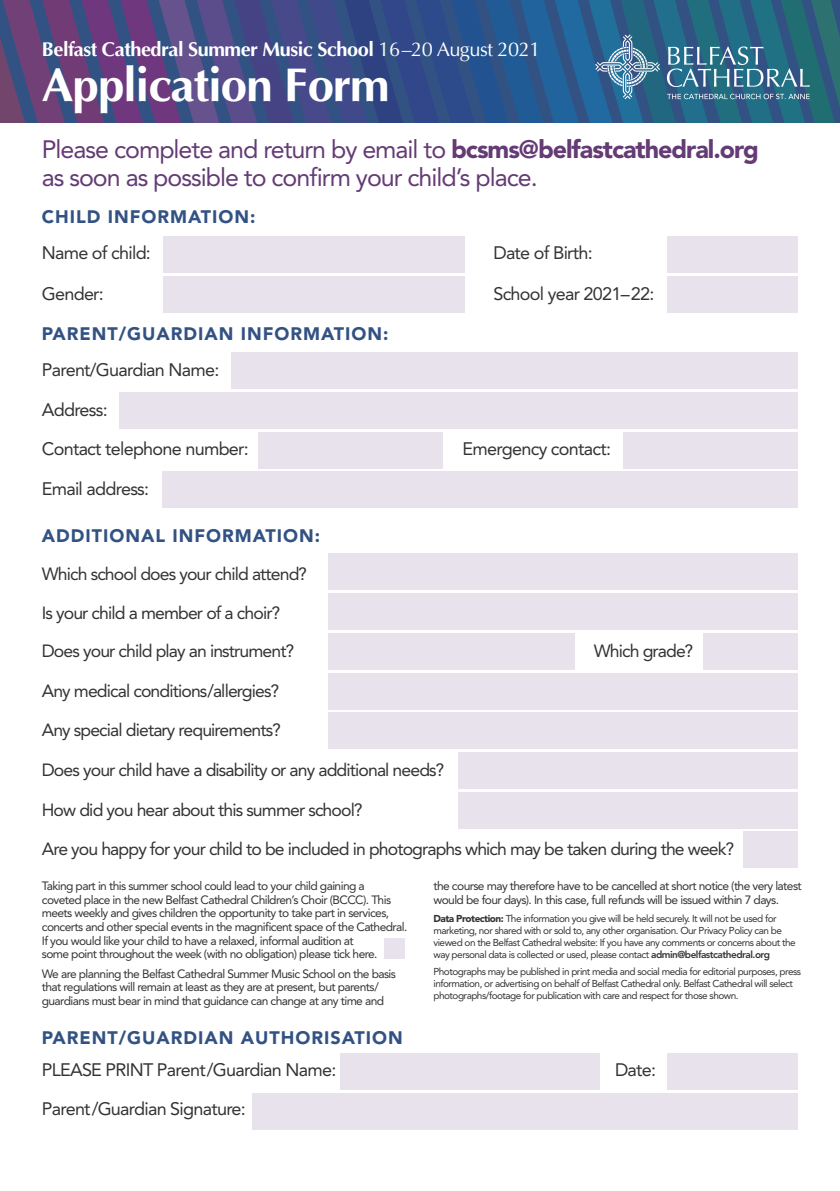
<style>
.page{position:relative;width:840px;height:1191px;background:#fff}
.page>*{position:absolute;margin:0;border:0;box-sizing:border-box;transform-origin:0 0}
.t1{font:700 47.4px "Optima";letter-spacing:-.02em;color:#fff}
.t2{font:25px/27.6px "Avenir LT Std";letter-spacing:-.04em;color:#643b75}
.t3{font:700 20px "Optima";letter-spacing:-.025em;color:#fff}
.t4{font:18px "Avenir LT Std";letter-spacing:-.04em;color:#333335}
.t5{font:900 18px "Avenir LT Std";letter-spacing:.055em;color:#335284}
.t6{font:17.6px/37.6px "Avenir LT Std";letter-spacing:-.05em;color:#333335}
.t7{font:12px/13.6px "Avenir LT Std";letter-spacing:-.05em;color:#333335}
.t8{font:10px/12px "Avenir LT Std";letter-spacing:-.05em;color:#333335}
.s1{font-weight:400}
.s2{font-weight:900}
.s3{font-weight:800}
</style>
<div class="page">
<div style="left:328px;top:553px;width:469px;height:37px;background:#e7e2eb"></div>
<div style="left:328px;top:593px;width:469px;height:37px;background:#e7e2eb"></div>
<div style="left:328px;top:633px;width:246px;height:37px;background:#e7e2eb"></div>
<div style="left:703px;top:633px;width:94px;height:37px;background:#e7e2eb"></div>
<div style="left:328px;top:672px;width:469px;height:37px;background:#e7e2eb"></div>
<div style="left:328px;top:712px;width:469px;height:37px;background:#e7e2eb"></div>
<div style="left:458px;top:752px;width:339px;height:37px;background:#e7e2eb"></div>
<div style="left:458px;top:791px;width:339px;height:37px;background:#e7e2eb"></div>
<div style="left:742px;top:831px;width:55px;height:37px;background:#e7e2eb"></div>
<svg style="left:0;top:0;width:21px;height:123px;background:#5a4877"></svg>
<svg style="left:21px;top:0;width:25px;height:123px;background:#5e457a"></svg>
<svg style="left:46px;top:0;width:26px;height:123px;background:#5c437a"></svg>
<svg style="left:72px;top:0;width:26px;height:123px;background:#5c417b"></svg>
<svg style="left:98px;top:0;width:26px;height:123px;background:#5c3f7f"></svg>
<svg style="left:124px;top:0;width:27px;height:123px;background:#5b3f7f"></svg>
<svg style="left:151px;top:0;width:27px;height:123px;background:#584583"></svg>
<svg style="left:178px;top:0;width:27px;height:123px;background:#555289"></svg>
<svg style="left:205px;top:0;width:28px;height:123px;background:#4f4e88"></svg>
<svg style="left:233px;top:0;width:27px;height:123px;background:#454a86"></svg>
<svg style="left:260px;top:0;width:28px;height:123px;background:#3f4885"></svg>
<svg style="left:288px;top:0;width:27px;height:123px;background:#404b87"></svg>
<svg style="left:315px;top:0;width:28px;height:123px;background:#3c4b88"></svg>
<svg style="left:343px;top:0;width:27px;height:123px;background:#354984"></svg>
<svg style="left:370px;top:0;width:28px;height:123px;background:#304782"></svg>
<svg style="left:398px;top:0;width:27px;height:123px;background:#324a87"></svg>
<div style="left:425px;top:0;width:26px;height:123px;background:#2d4a8a"></div>
<svg style="left:451px;top:0;width:27px;height:123px;background:#2a4f89"></svg>
<svg style="left:478px;top:0;width:188px;height:123px;background:#265d90"></svg>
<svg style="left:594px;top:34px;width:65px;height:65px;background:#4d7e9f"></svg>
<svg style="left:666px;top:0;width:173px;height:123px;background:#356f88"></svg>
<div style="left:163px;top:236px;width:301px;height:37px;background:#e7e2eb"></div>
<div style="left:163px;top:276px;width:301px;height:37px;background:#e7e2eb"></div>
<div style="left:231px;top:352px;width:566px;height:37px;background:#e7e2eb"></div>
<div style="left:119px;top:392px;width:678px;height:37px;background:#e7e2eb"></div>
<div style="left:667px;top:1053px;width:130px;height:37px;background:#e7e2eb"></div>
<div style="left:340px;top:1053px;width:258px;height:37px;background:#e7e2eb"></div>
<div style="left:252px;top:1093px;width:545px;height:36px;background:#e7e2eb"></div>
<div style="left:163px;top:471px;width:634px;height:37px;background:#e7e2eb"></div>
<div style="left:258px;top:432px;width:185px;height:37px;background:#e7e2eb"></div>
<div style="left:622px;top:432px;width:175px;height:37px;background:#e7e2eb"></div>
<div style="left:667px;top:236px;width:130px;height:37px;background:#e7e2eb"></div>
<div style="left:667px;top:276px;width:130px;height:37px;background:#e7e2eb"></div>
<div style="left:383px;top:938px;width:21px;height:21px;background:#e7e2eb"></div>
<h3 class="t3" style="left:42px;top:37px;width:500px">Belfast Cathedral Summer Music School <span class="s1">16–20 August 2021</span></h3>
<h1 class="t1" style="left:42px;top:56px;width:349px">Application Form</h1>
<h2 class="t2" style="left:42px;top:136px;width:718px">Please complete and return by email to <span class="s2">bcsms@belfastcathedral.org </span>as soon as possible to confirm your child’s place.</h2>
<h3 class="t5" style="left:42px;top:206px;width:215px">CHILD INFORMATION:</h3>
<h3 class="t4" style="left:42px;top:242px;width:111px">Name of child:</h3>
<h3 class="t4" style="left:493px;top:242px;width:101px">Date of Birth:</h3>
<h3 class="t4" style="left:42px;top:284px;width:64px">Gender:</h3>
<h3 class="t4" style="left:493px;top:284px;width:162px">School year 2021–22:</h3>
<h3 class="t5" style="left:42px;top:323px;width:348px">PARENT/GUARDIAN INFORMATION:</h3>
<h3 class="t4" style="left:42px;top:359px;width:179px">Parent/Guardian Name:</h3>
<h3 class="t4" style="left:42px;top:399px;width:67px">Address:</h3>
<h3 class="t4" style="left:42px;top:438px;width:208px">Contact telephone number:</h3>
<h3 class="t4" style="left:462px;top:438px;width:150px">Emergency contact:</h3>
<h3 class="t4" style="left:42px;top:478px;width:109px">Email address:</h3>
<h3 class="t5" style="left:42px;top:525px;width:280px">ADDITIONAL INFORMATION:</h3>
<h3 class="t6" style="left:42px;top:555px;width:267px">Which school does your child attend?</h3>
<h3 class="t6" style="left:42px;top:594px;width:254px">Is your child a member of a choir?<br>Does your child play an instrument?</h3>
<h3 class="t6" style="left:593px;top:632px;width:101px">Which grade?</h3>
<h3 class="t6" style="left:42px;top:672px;width:239px">Any medical conditions/allergies?</h3>
<h3 class="t6" style="left:42px;top:711px;width:240px">Any special dietary requirements?</h3>
<h3 class="t6" style="left:42px;top:751px;width:404px">Does your child have a disability or any additional needs?</h3>
<h3 class="t6" style="left:42px;top:791px;width:322px">How did you hear about this summer school?</h3>
<h3 class="t6" style="left:42px;top:830px;width:693px">Are you happy for your child to be included in photographs which may be taken during the week?</h3>
<p class="t7" style="left:42px;top:879px;width:367px">Taking part in this summer school could lead to your child gaining a coveted place in the new Belfast Cathedral Children’s Choir (BCCC). This meets weekly and gives children the opportunity to take part in services, concerts and other special events in the magnificent space of the Cathedral.<br>If you would like your child to have a relaxed, informal audition at<br>some point throughout the week (with no obligation) please tick here.</p>
<p class="t7" style="left:42px;top:966px;width:355px">We are planning the Belfast Cathedral Summer Music School on the basis that regulations will remain at least as they are at present, but parents/ guardians must bear in mind that guidance can change at any time and</p>
<p class="t7" style="left:433px;top:879px;width:369px">the course may therefore have to be cancelled at short notice (the very latest would be four days). In this case, full refunds will be issued within 7 days.</p>
<p class="t8" style="left:433px;top:912px;width:363px"><span class="s2">Data Protection:</span> The information you give will be held securely. It will not be used for marketing, nor shared with or sold to, any other organisation. Our Privacy Policy can be viewed on the Belfast Cathedral website: If you have any comments or concerns about the way personal data is collected or used, please contact <span class="s3">admin@belfastcathedral.org</span></p>
<p class="t8" style="left:433px;top:965px;width:369px">Photographs may be published in print media and social media for editorial purposes, press information, or advertising on behalf of Belfast Cathedral only. Belfast Cathedral will select photographs/footage for publication with care and respect for those shown.</p>
<h3 class="t5" style="left:42px;top:1027px;width:362px">PARENT/GUARDIAN AUTHORISATION</h3>
<h3 class="t4" style="left:42px;top:1059px;width:296px">PLEASE PRINT Parent/Guardian Name:</h3>
<h3 class="t4" style="left:614px;top:1059px;width:43px">Date:</h3>
<h3 class="t4" style="left:42px;top:1098px;width:205px">Parent/Guardian Signature:</h3>
</div>
